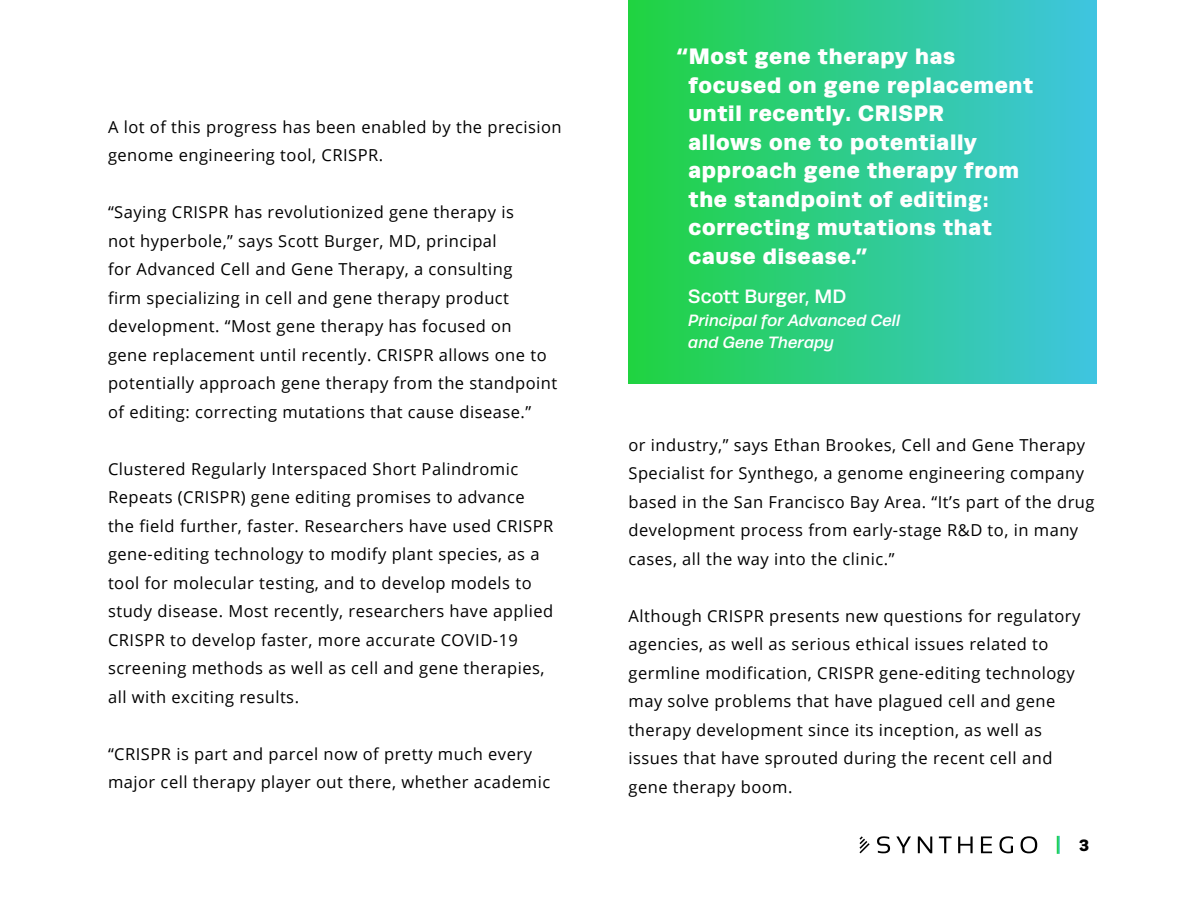
<style>
.page{position:relative;width:1200px;height:900px;background:#fff}
.page>*{position:absolute;margin:0;border:0;box-sizing:border-box;transform-origin:0 0}
.t1{font:900 22.5px/28.5px "Runda";letter-spacing:.03em;color:#fff}
.t2{font:500 19.5px "Runda";color:#fff}
.t3{font:16.5px/28.5px "Open Sans";letter-spacing:.03em;color:#000}
.t4{font:italic 500 16.5px/22.5px "Runda";color:#fff}
.t5{font:900 16.5px "Runda";color:#000}
</style>
<div class="page">
<svg style="left:918px;top:836px;width:14px;height:17px"></svg>
<svg style="left:1020px;top:836px;width:17px;height:17px"></svg>
<svg style="left:958px;top:836px;width:15px;height:17px"></svg>
<svg style="left:981px;top:836px;width:11px;height:17px"></svg>
<svg style="left:877px;top:836px;width:13px;height:17px"></svg>
<svg style="left:999px;top:836px;width:14px;height:17px"></svg>
<svg style="left:896px;top:836px;width:15px;height:17px"></svg>
<svg style="left:939px;top:836px;width:13px;height:17px"></svg>
<svg style="left:859px;top:836px;width:11px;height:17px"></svg>
<div style="left:628px;top:0;width:468px;height:384px;background:linear-gradient(to right,#20d340,#3ec4e0)"></div>
<p class="t3" style="left:108px;top:112px;width:455px">A lot of this progress has been enabled by the precision genome engineering tool, CRISPR.</p>
<p class="t3" style="left:108px;top:197px;width:451px">“Saying CRISPR has revolutionized gene therapy is<br>not hyperbole,” says Scott Burger, MD, principal<br>for Advanced Cell and Gene Therapy, a consulting<br>firm specializing in cell and gene therapy product development. “Most gene therapy has focused on<br>gene replacement until recently. CRISPR allows one to potentially approach gene therapy from the standpoint of editing: correcting mutations that cause disease.”</p>
<p class="t3" style="left:108px;top:454px;width:447px">Clustered Regularly Interspaced Short Palindromic Repeats (CRISPR) gene editing promises to advance the field further, faster. Researchers have used CRISPR gene-editing technology to modify plant species, as a tool for molecular testing, and to develop models to study disease. Most recently, researchers have applied CRISPR to develop faster, more accurate COVID-19 screening methods as well as cell and gene therapies, all with exciting results.</p>
<p class="t3" style="left:108px;top:739px;width:444px">“CRISPR is part and parcel now of pretty much every major cell therapy player out there, whether academic</p>
<h1 class="t1" style="left:688px;top:42px;width:346px;text-indent:-12px">“Most gene therapy has focused on gene replacement until recently. CRISPR<br>allows one to potentially approach gene therapy from the standpoint of editing: correcting mutations that cause disease.”</h1>
<p class="t2" style="left:688px;top:285px;width:160px">Scott Burger, MD</p>
<p class="t4" style="left:688px;top:309px;width:214px">Principal for Advanced Cell and Gene Therapy</p>
<p class="t3" style="left:628px;top:430px;width:468px">or industry,” says Ethan Brookes, Cell and Gene Therapy Specialist for Synthego, a genome engineering company based in the San Francisco Bay Area. “It’s part of the drug development process from early-stage R&amp;D to, in many cases, all the way into the clinic.”</p>
<p class="t3" style="left:628px;top:601px;width:453px">Although CRISPR presents new questions for regulatory agencies, as well as serious ethical issues related to germline modification, CRISPR gene-editing technology may solve problems that have plagued cell and gene therapy development since its inception, as well as issues that have sprouted during the recent cell and gene therapy boom.</p>
<p class="t5" style="left:1079px;top:835px;width:11px">3</p>
</div>
